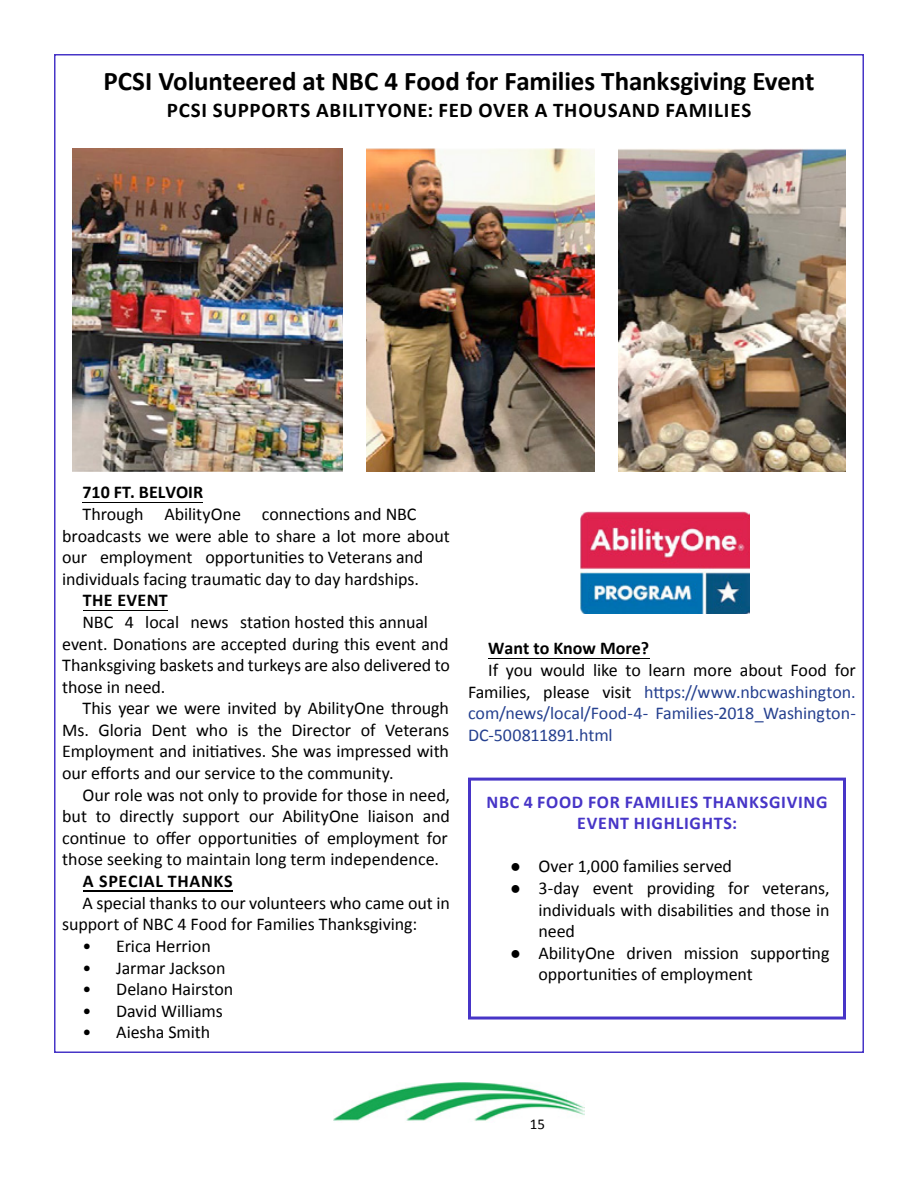
<style>
.page{position:relative;width:918px;height:1188px;background:#fff}
.page>*{position:absolute;margin:0;border:0;box-sizing:border-box;transform-origin:0 0}
.t1{font:700 27px "Calibri";letter-spacing:-.005em;color:#000}
.t2{font:700 21px "Calibri";letter-spacing:.04em;color:#000}
.t3{font:18px/21.6px "Calibri";letter-spacing:-.005em;color:#000}
.t4{font:18px/21.6px "Calibri";letter-spacing:-.01em;color:#25408f;text-align:justify}
.t5{font:700 18px "Calibri";letter-spacing:.04em;color:#4735c7}
.t6{font:700 18px "Calibri";color:#000}
.t7{font:700 18px "Calibri";letter-spacing:.04em;color:#000}
.t8{font:700 18px "Calibri";letter-spacing:.02em;color:#000}
.t9{font:15px "Calibri";color:#000}
.s1{color:#000}
</style>
<div class="page">
<img style="left:333px;top:1082px;width:252px;height:39px">
<hr style="left:82px;top:502px;width:121px;height:1px;background:#000">
<hr style="left:83px;top:610px;width:85px;height:1px;background:#000">
<hr style="left:83px;top:890px;width:150px;height:2px;background:#000">
<hr style="left:488px;top:658px;width:161px;height:1px;background:#000">
<img style="left:580px;top:512px;width:170px;height:102px">
<div style="left:468px;top:778px;width:378px;height:242px;border:3px solid #4735c7"></div>
<img style="left:72px;top:148px;width:271px;height:323px">
<img style="left:367px;top:148px;width:227px;height:323px">
<img style="left:618px;top:149px;width:228px;height:322px">
<h1 class="t1" style="left:103px;top:64px;width:713px">PCSI VOLUNTEERED AT NBC 4 FOOD FOR FAMILIES THANKSGIVING EVENT</h1>
<p class="t2" style="left:167px;top:97px;width:168px">PCSI SUPPORTS ABILITYONE</p>
<p class="t2" style="left:428px;top:97px;width:194px">: FED OVER A THOUSAND</p>
<p class="t2" style="left:665px;top:97px;width:18px">FAMILIES</p>
<p class="t6" style="left:82px;top:481px;width:122px">710 FT. BELVOIR</p>
<p class="t3" style="left:62px;top:503px;width:389px;text-indent:20px">Through AbilityOne connections and NBC broadcasts we were able to share a lot more about our employment opportunities to Veterans and individuals facing traumatic day to day hardships.</p>
<p class="t8" style="left:83px;top:589px;width:86px">THE EVENT</p>
<p class="t3" style="left:62px;top:611px;width:389px;text-indent:20px">NBC 4 local news station hosted this annual event. Donations are accepted during this event and Thanksgiving baskets and turkeys are also delivered to those in need.</p>
<p class="t3" style="left:62px;top:698px;width:388px;text-align:justify;text-indent:20px">This year we were invited by AbilityOne through Ms. Gloria Dent who is the Director of Veterans Employment and initiatives. She was impressed with our efforts and our service to the community.</p>
<p class="t3" style="left:62px;top:784px;width:389px;text-indent:20px">Our role was not only to provide for those in need, but to directly support our AbilityOne liaison and continue to offer opportunities of employment for those seeking to maintain long term independence.</p>
<p class="t7" style="left:83px;top:868px;width:151px">A SPECIAL THANKS</p>
<p class="t3" style="left:62px;top:892px;width:389px;text-indent:20px">A special thanks to our volunteers who came out in support of NBC 4 Food for Families Thanksgiving:</p>
<p class="t3" style="left:83px;top:935px;width:130px">• Erica Herrion</p>
<p class="t3" style="left:83px;top:957px;width:144px">• Jarmar Jackson</p>
<p class="t3" style="left:82px;top:978px;width:152px">• Delano Hairston</p>
<p class="t3" style="left:83px;top:1000px;width:142px">• David Williams</p>
<p class="t3" style="left:83px;top:1022px;width:129px">• Aiesha Smith</p>
<p class="t6" style="left:488px;top:637px;width:163px">WANT TO KNOW MORE?</p>
<p class="t4" style="left:468px;top:659px;width:389px;text-indent:20px"><span class="s1">If you would like to learn more about Food for Families, please visit</span> https://www.nbcwashington. com/news/local/Food-4- Families-2018_Washington-DC-500811891.html</p>
<p class="t5" style="left:486px;top:790px;width:157px">NBC 4 FOOD FOR FAMILIES</p>
<p class="t5" style="left:703px;top:790px;width:22px">THAN</p>
<p class="t5" style="left:749px;top:790px;width:80px">KSGIVING</p>
<p class="t5" style="left:577px;top:812px;width:32px">EVENT</p>
<p class="t5" style="left:634px;top:812px;width:105px">HIGHLIGHTS:</p>
<p class="t3" style="left:510px;top:856px;width:224px">● Over 1,000 families served</p>
<p class="t3" style="left:539px;top:877px;width:293px;text-align:justify;text-indent:-28px">● 3-day event providing for veterans, individuals with disabilities and those in need</p>
<p class="t3" style="left:539px;top:942px;width:292px;text-indent:-28px">● AbilityOne driven mission supporting opportunities of employment</p>
<p class="t9" style="left:530px;top:1114px;width:17px">15</p>
</div>
